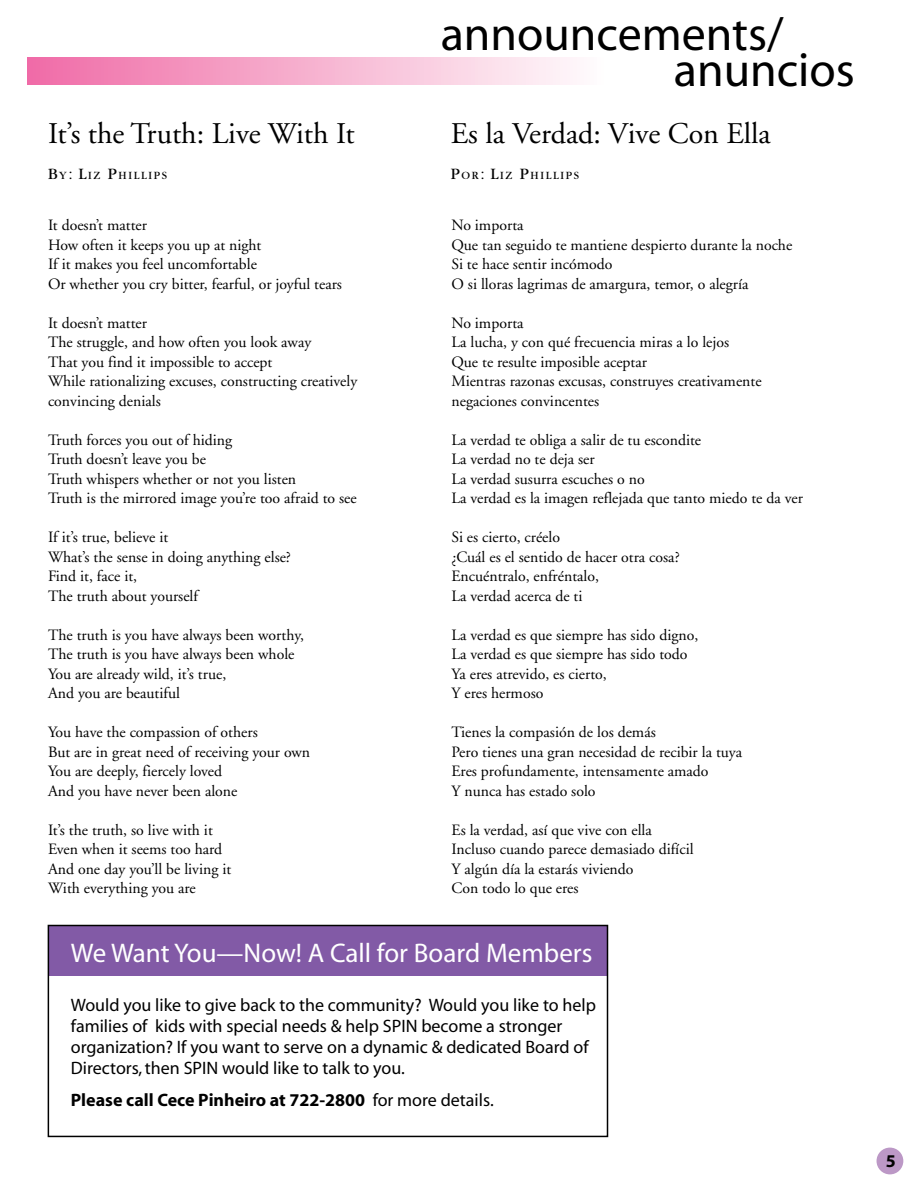
<style>
.page{position:relative;width:918px;height:1188px;background:#fff}
.page>*{position:absolute;margin:0;border:0;box-sizing:border-box;transform-origin:0 0}
.t1{font:48px/36px "Myriad";color:#000}
.t2{font:30px "Adobe Garamond";color:#000}
.t3{font:27px "Myriad";color:#fff}
.t4{font:18px/21px "Myriad";color:#000}
.t5{font:700 18px "Myriad";color:#000}
.t6{font:15.75px/19.5px "Adobe Garamond";color:#000}
.t7{font:11.55px "Garamond";letter-spacing:.145em;color:#000}
.s1{font-size:16.5px}
.s2{font-weight:400}
</style>
<div class="page">
<div style="left:877px;top:1148px;width:26px;height:26px;background:#bc98c6;border-radius:50%"></div>
<div style="left:27px;top:58px;width:663px;height:27px;background:linear-gradient(to right,#ef6da7,#fff)"></div>
<div style="left:48px;top:925px;width:559px;height:50px;background:#825aa6"></div>
<div style="left:48px;top:925px;width:560px;height:212px;border:2px solid #000"></div>
<h2 class="t2" style="left:48px;top:117px;width:308px">It’s the Truth: Live With It</h2>
<p class="t7" style="left:48px;top:169px;width:121px"><span class="s1">B</span>Y<span class="s1">: L</span>IZ <span class="s1">P</span>HILL IPS</p>
<p class="t6" style="left:48px;top:216px;width:296px">It doesn’t matter<br>How often it keeps you up at night<br>If it makes you feel uncomfortable<br>Or whether you cry bitter, fearful, or joyful tears</p>
<p class="t6" style="left:48px;top:313px;width:311px">It doesn’t matter<br>The struggle, and how often you look away<br>That you find it impossible to accept<br>While rationalizing excuses, constructing creatively convincing denials</p>
<p class="t6" style="left:48px;top:430px;width:310px">Truth forces you out of hiding<br>Truth doesn’t leave you be<br>Truth whispers whether or not you listen<br>Truth is the mirrored image you’re too afraid to see</p>
<p class="t6" style="left:48px;top:528px;width:245px">If it’s true, believe it<br>What’s the sense in doing anything else?<br>Find it, face it,<br>The truth about yourself</p>
<p class="t6" style="left:48px;top:625px;width:258px">The truth is you have always been worthy,<br>The truth is you have always been whole<br>You are already wild, it’s true,<br>And you are beautiful</p>
<p class="t6" style="left:48px;top:723px;width:264px">You have the compassion of others<br>But are in great need of receiving your own You are deeply, fiercely loved<br>And you have never been alone</p>
<p class="t6" style="left:48px;top:820px;width:185px">It’s the truth, so live with it<br>Even when it seems too hard<br>And one day you’ll be living it<br>With everything you are</p>
<h1 class="t1" style="left:674px;top:18px;width:182px;text-indent:-233px">announcements/ anuncios</h1>
<h2 class="t2" style="left:451px;top:117px;width:321px">Es la Verdad: Vive Con Ella</h2>
<p class="t7" style="left:451px;top:169px;width:130px"><span class="s1">P</span>OR<span class="s1">: L</span>IZ <span class="s1">P</span>HILL IPS</p>
<p class="t6" style="left:452px;top:216px;width:342px">No importa<br>Que tan seguido te mantiene despierto durante la noche Si te hace sentir incómodo<br>O si lloras lagrimas de amargura, temor, o alegría</p>
<p class="t6" style="left:452px;top:313px;width:312px">No importa<br>La lucha, y con qué frecuencia miras a lo lejos<br>Que te resulte imposible aceptar<br>Mientras razonas excusas, construyes creativamente negaciones convincentes</p>
<p class="t6" style="left:452px;top:430px;width:353px">La verdad te obliga a salir de tu escondite<br>La verdad no te deja ser<br>La verdad susurra escuches o no<br>La verdad es la imagen reflejada que tanto miedo te da ver</p>
<p class="t6" style="left:452px;top:528px;width:230px">Si es cierto, créelo<br>¿Cuál es el sentido de hacer otra cosa?<br>Encuéntralo, enfréntalo,<br>La verdad acerca de ti</p>
<p class="t6" style="left:452px;top:625px;width:248px">La verdad es que siempre has sido digno,<br>La verdad es que siempre has sido todo<br>Ya eres atrevido, es cierto,<br>Y eres hermoso</p>
<p class="t6" style="left:452px;top:723px;width:292px">Tienes la compasión de los demás<br>Pero tienes una gran necesidad de recibir la tuya Eres profundamente, intensamente amado<br>Y nunca has estado solo</p>
<p class="t6" style="left:452px;top:820px;width:244px">Es la verdad, así que vive con ella<br>Incluso cuando parece demasiado difícil<br>Y algún día la estarás viviendo<br>Con todo lo que eres</p>
<h3 class="t3" style="left:71px;top:940px;width:523px">We Want You—Now! A Call for Board Members</h3>
<p class="t4" style="left:71px;top:996px;width:527px">Would you like to give back to the community? Would you like to help families of kids with special needs &amp; help SPIN become a stronger organization? If you want to serve on a dynamic &amp; dedicated Board of Directors, then SPIN would like to talk to you.</p>
<p class="t5" style="left:71px;top:1091px;width:424px">Please call Cece Pinheiro at 722-2800 <span class="s2">for more details.</span></p>
</div>
